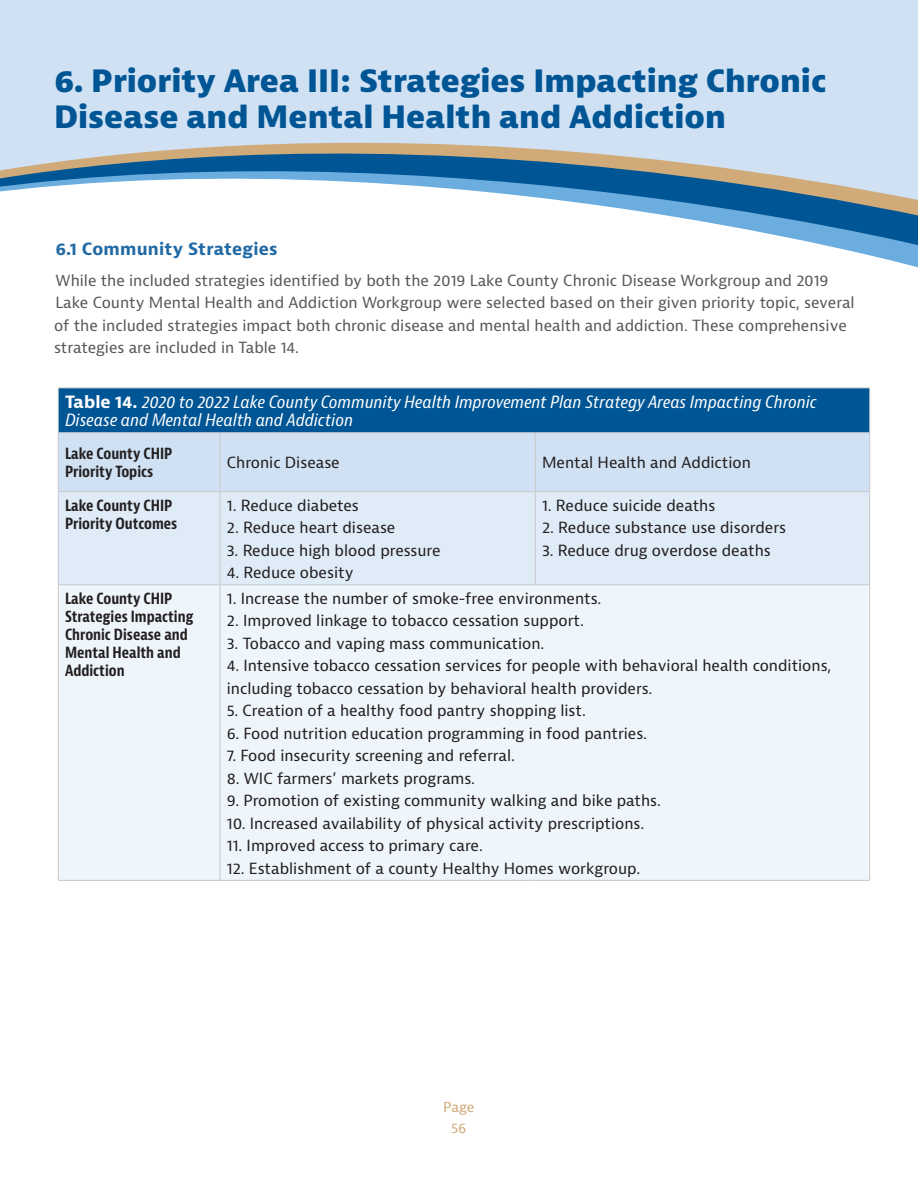
<style>
.page{position:relative;width:918px;height:1188px;background:#fff}
.page>*{position:absolute;margin:0;border:0;box-sizing:border-box;transform-origin:0 0}
.t1{font:800 30px/36px "Bernina Sans";color:#005595}
.t2{font:italic condensed 16.5px/18px "Bernina Sans";color:#fff}
.Body_Copy{font:700 16.5px "Bernina Sans";letter-spacing:.015em;color:#216aa5}
.t3{font:15px/22.5px "Bernina Sans";color:#231f20}
.Body_Copy-2{font:15px/22.5px "Bernina Sans";color:#57585a}
.t4{font:700 condensed 15px/18px "Bernina Sans";color:#231f20}
.t5{font:13.5px/20.7px "Bernina Sans";letter-spacing:-.01em;color:#d0aa78;text-align:center}
.s1{font-weight:700;font-style:normal;font-stretch:normal}
</style>
<div class="page">
<div style="left:0;top:0;width:918px;height:63px;background:#cfe1f3"></div>
<svg style="left:838px;top:248px;width:80px;height:20px"></svg>
<div style="left:0;top:63px;width:918px;height:10px;background:#cfe1f3"></div>
<svg style="left:0;top:73px;width:918px;height:175px;fill:#cfe1f3"></svg>
<div style="left:58px;top:388px;width:812px;height:45px;background:#005595"></div>
<div style="left:59px;top:433px;width:810px;height:58px;background:#cfe1f3"></div>
<div style="left:59px;top:492px;width:810px;height:93px;background:#dfebf7"></div>
<div style="left:59px;top:586px;width:810px;height:294px;background:#eef5fb"></div>
<hr style="left:58px;top:388px;width:162px;height:1px;background:#c7c8ca">
<hr style="left:58px;top:388px;width:1px;height:45px;background:#c7c8ca">
<hr style="left:220px;top:388px;width:315px;height:1px;background:#c7c8ca">
<hr style="left:535px;top:388px;width:335px;height:1px;background:#c7c8ca">
<hr style="left:869px;top:388px;width:1px;height:45px;background:#c7c8ca">
<hr style="left:58px;top:432px;width:162px;height:1px;background:#c7c8ca">
<hr style="left:58px;top:433px;width:1px;height:58px;background:#c7c8ca">
<hr style="left:220px;top:432px;width:315px;height:1px;background:#c7c8ca">
<hr style="left:220px;top:433px;width:1px;height:58px;background:#c7c8ca">
<hr style="left:535px;top:432px;width:335px;height:1px;background:#c7c8ca">
<hr style="left:535px;top:433px;width:1px;height:58px;background:#c7c8ca">
<hr style="left:869px;top:433px;width:1px;height:58px;background:#c7c8ca">
<hr style="left:58px;top:491px;width:162px;height:1px;background:#c7c8ca">
<hr style="left:58px;top:492px;width:1px;height:93px;background:#c7c8ca">
<hr style="left:220px;top:491px;width:315px;height:1px;background:#c7c8ca">
<hr style="left:220px;top:492px;width:1px;height:93px;background:#c7c8ca">
<hr style="left:535px;top:491px;width:335px;height:1px;background:#c7c8ca">
<hr style="left:535px;top:492px;width:1px;height:93px;background:#c7c8ca">
<hr style="left:869px;top:492px;width:1px;height:93px;background:#c7c8ca">
<hr style="left:58px;top:585px;width:162px;height:1px;background:#c7c8ca">
<hr style="left:58px;top:585px;width:1px;height:295px;background:#c7c8ca">
<hr style="left:220px;top:585px;width:315px;height:1px;background:#c7c8ca">
<hr style="left:220px;top:585px;width:1px;height:295px;background:#c7c8ca">
<hr style="left:535px;top:585px;width:335px;height:1px;background:#c7c8ca">
<hr style="left:869px;top:585px;width:1px;height:295px;background:#c7c8ca">
<hr style="left:58px;top:880px;width:162px;height:1px;background:#c7c8ca">
<hr style="left:220px;top:880px;width:315px;height:1px;background:#c7c8ca">
<hr style="left:535px;top:880px;width:335px;height:1px;background:#c7c8ca">
<p class="t1" style="left:54px;top:63px;width:774px">6. Priority Area III: Strategies Impacting Chronic<br>Disease and Mental Health and Addiction</p>
<p class="Body_Copy" style="left:56px;top:238px;width:224px">6.1 Community Strategies</p>
<p class="Body_Copy-2" style="left:54px;top:270px;width:802px">While the included strategies identified by both the 2019 Lake County Chronic Disease Workgroup and 2019<br>Lake County Mental Health and Addiction Workgroup were selected based on their given priority topic, several of the included strategies impact both chronic disease and mental health and addiction. These comprehensive strategies are included in Table 14.</p>
<p class="t2" style="left:65px;top:394px;width:753px"><span class="s1">Table 14.</span> 2020 to 2022 Lake County Community Health Improvement Plan Strategy Areas Impacting Chronic<br>Disease and Mental Health and Addiction</p>
<p class="t4" style="left:65px;top:445px;width:109px">Lake County CHIP<br>Priority Topics</p>
<p class="t3" style="left:227px;top:452px;width:114px">Chronic Disease</p>
<p class="t3" style="left:542px;top:452px;width:210px">Mental Health and Addiction</p>
<p class="t4" style="left:65px;top:496px;width:114px">Lake County CHIP<br>Priority Outcomes</p>
<p class="t3" style="left:227px;top:494px;width:134px">1. Reduce diabetes</p>
<p class="t3" style="left:542px;top:494px;width:175px">1. Reduce suicide deaths</p>
<p class="t3" style="left:542px;top:517px;width:246px">2. Reduce substance use disorders</p>
<p class="t3" style="left:542px;top:539px;width:230px">3. Reduce drug overdose deaths</p>
<p class="t3" style="left:227px;top:517px;width:170px">2. Reduce heart disease</p>
<p class="t3" style="left:227px;top:539px;width:215px">3. Reduce high blood pressure</p>
<p class="t3" style="left:227px;top:562px;width:128px">4. Reduce obesity</p>
<p class="t4" style="left:65px;top:590px;width:130px">Lake County CHIP<br>Strategies Impacting<br>Chronic Disease and<br>Mental Health and<br>Addiction</p>
<p class="t3" style="left:227px;top:587px;width:376px">1. Increase the number of smoke-free environments.</p>
<p class="t3" style="left:227px;top:610px;width:359px">2. Improved linkage to tobacco cessation support.</p>
<p class="t3" style="left:227px;top:632px;width:319px">3. Tobacco and vaping mass communication.</p>
<p class="t3" style="left:227px;top:655px;width:606px">4. Intensive tobacco cessation services for people with behavioral health conditions, including tobacco cessation by behavioral health providers.</p>
<p class="t3" style="left:227px;top:700px;width:361px">5. Creation of a healthy food pantry shopping list.</p>
<p class="t3" style="left:227px;top:722px;width:422px">6. Food nutrition education programming in food pantries.</p>
<p class="t3" style="left:227px;top:745px;width:290px">7. Food insecurity screening and referral.</p>
<p class="t3" style="left:227px;top:767px;width:250px">8. WIC farmers’ markets programs.</p>
<p class="t3" style="left:227px;top:790px;width:436px">9. Promotion of existing community walking and bike paths.</p>
<p class="t3" style="left:227px;top:812px;width:419px">10. Increased availability of physical activity prescriptions.</p>
<p class="t3" style="left:227px;top:835px;width:258px">11. Improved access to primary care.</p>
<p class="t3" style="left:227px;top:857px;width:415px">12. Establishment of a county Healthy Homes workgroup.</p>
<p class="t5" style="left:443px;top:1097px;width:33px">Page<br>56</p>
</div>
